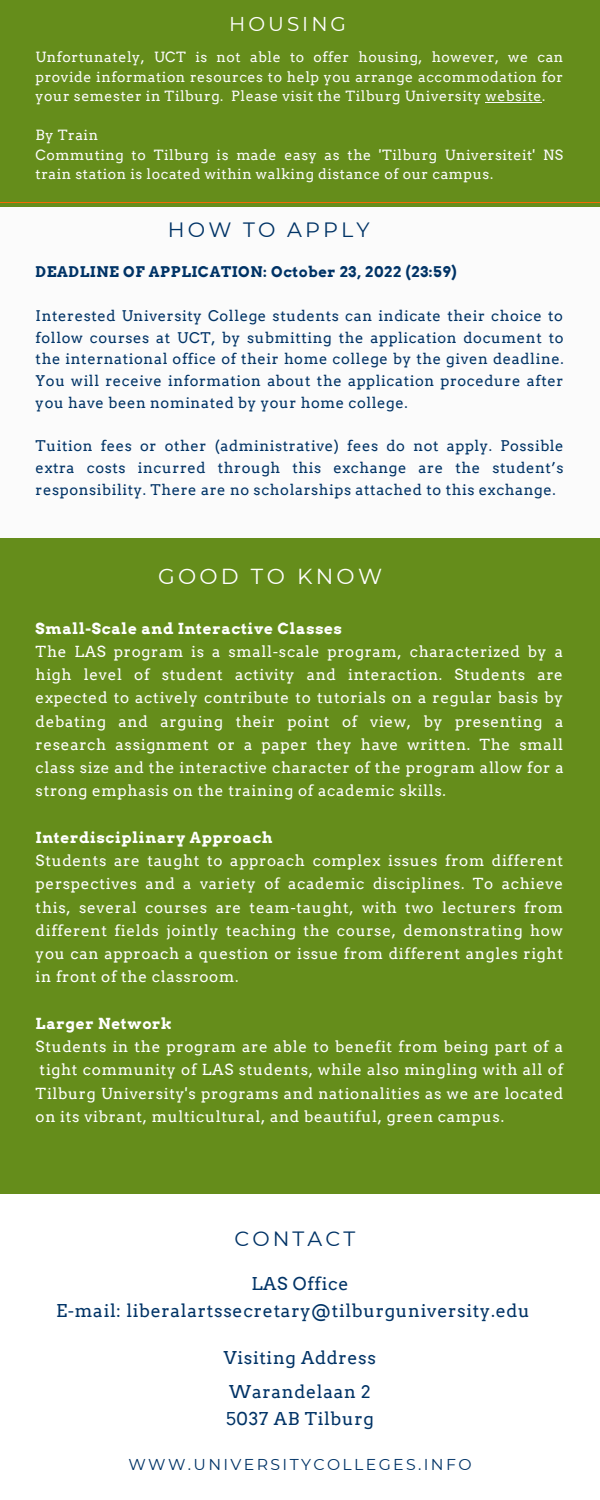
<style>
.page{position:relative;width:600px;height:1500px;background:#658d1b}
.page>*{position:absolute;margin:0;border:0;box-sizing:border-box;transform-origin:0 0}
.t1{font:21.7px "Montserrat";letter-spacing:.15em;color:#fff}
.t2{font:20.7px "Montserrat";letter-spacing:.15em;color:#036}
.t3{font:20.6px "Montserrat";letter-spacing:.15em;color:#036}
.t4{font:20px "Montserrat";letter-spacing:.15em;color:#fff}
.t5{font:17.7px/27px "Arvo";letter-spacing:.04em;color:#036}
.t6{font:15.7px "Montserrat";letter-spacing:.15em;color:#036}
.t7{font:15.2px/23.2px "Arvo";letter-spacing:.045em;color:#fff;text-align:justify}
.t8{font:700 15.2px "Arvo";letter-spacing:.045em;color:#fff}
.t9{font:14.7px/21.8px "Arvo";letter-spacing:.04em;color:#036;text-align:justify}
.t10{font:700 14.7px "Arvo";letter-spacing:.04em;color:#036}
.t11{font:14.1px/19.5px "Arvo";letter-spacing:.04em;color:#fbfbfb;text-align:justify}
</style>
<div class="page">
<div style="left:0;top:207px;width:600px;height:335px;background:#fbfbfb"></div>
<div style="left:0;top:1194px;width:600px;height:306px;background:#fff"></div>
<hr style="left:486px;top:102px;width:56px;height:1px;background:#fbfbfb">
<h3 class="t4" style="left:229px;top:12px;width:118px">HOUSING</h3>
<p class="t11" style="left:36px;top:48px;width:529px">Unfortunately, UCT is not able to offer housing, however, we can provide information resources to help you arrange accommodation for your semester in Tilburg. Please visit the Tilburg University website.</p>
<p class="t11" style="left:36px;top:126px;width:529px;text-align:left">By Train<br>Commuting to Tilburg is made easy as the 'Tilburg Universiteit' NS train station is located within walking distance of our campus.</p>
<h2 class="t2" style="left:168px;top:217px;width:203px">HOW TO APPLY</h2>
<p class="t10" style="left:36px;top:263px;width:422px">DEADLINE OF APPLICATION: October 23, 2022 (23:59)</p>
<p class="t9" style="left:36px;top:305px;width:530px">Interested University College students can indicate their choice to follow courses at UCT, by submitting the application document to the international office of their home college by the given deadline.<br>You will receive information about the application procedure after you have been nominated by your home college.</p>
<p class="t9" style="left:36px;top:435px;width:530px">Tuition fees or other (administrative) fees do not apply. Possible extra costs incurred through this exchange are the student’s responsibility. There are no scholarships attached to this exchange.</p>
<h1 class="t1" style="left:158px;top:563px;width:226px">GOOD TO KNOW</h1>
<p class="t8" style="left:36px;top:619px;width:308px">Small-Scale and Interactive Classes</p>
<p class="t7" style="left:36px;top:640px;width:530px">The LAS program is a small-scale program, characterized by a high level of student activity and interaction. Students are expected to actively contribute to tutorials on a regular basis by debating and arguing their point of view, by presenting a research assignment or a paper they have written. The small class size and the interactive character of the program allow for a strong emphasis on the training of academic skills.</p>
<p class="t8" style="left:36px;top:828px;width:238px">Interdisciplinary Approach</p>
<p class="t7" style="left:36px;top:849px;width:529px">Students are taught to approach complex issues from different perspectives and a variety of academic disciplines. To achieve this, several courses are team-taught, with two lecturers from different fields jointly teaching the course, demonstrating how you can approach a question or issue from different angles right in front of the classroom.</p>
<p class="t8" style="left:36px;top:1014px;width:138px">Larger Network</p>
<p class="t7" style="left:36px;top:1035px;width:529px">Students in the program are able to benefit from being part of a tight community of LAS students, while also mingling with all of Tilburg University's programs and nationalities as we are located on its vibrant, multicultural, and beautiful, green campus.</p>
<h3 class="t3" style="left:234px;top:1226px;width:122px">CONTACT</h3>
<p class="t5" style="left:56px;top:1270px;width:475px;text-indent:195px">LAS Office<br>E-mail: liberalartssecretary@tilburguniversity.edu</p>
<p class="t5" style="left:224px;top:1344px;width:154px">Visiting Address</p>
<p class="t5" style="left:226px;top:1379px;width:149px">Warandelaan 2<br>5037 AB Tilburg</p>
<p class="t6" style="left:128px;top:1455px;width:345px">WWW.UNIVERSITYCOLLEGES.INFO</p>
</div>
